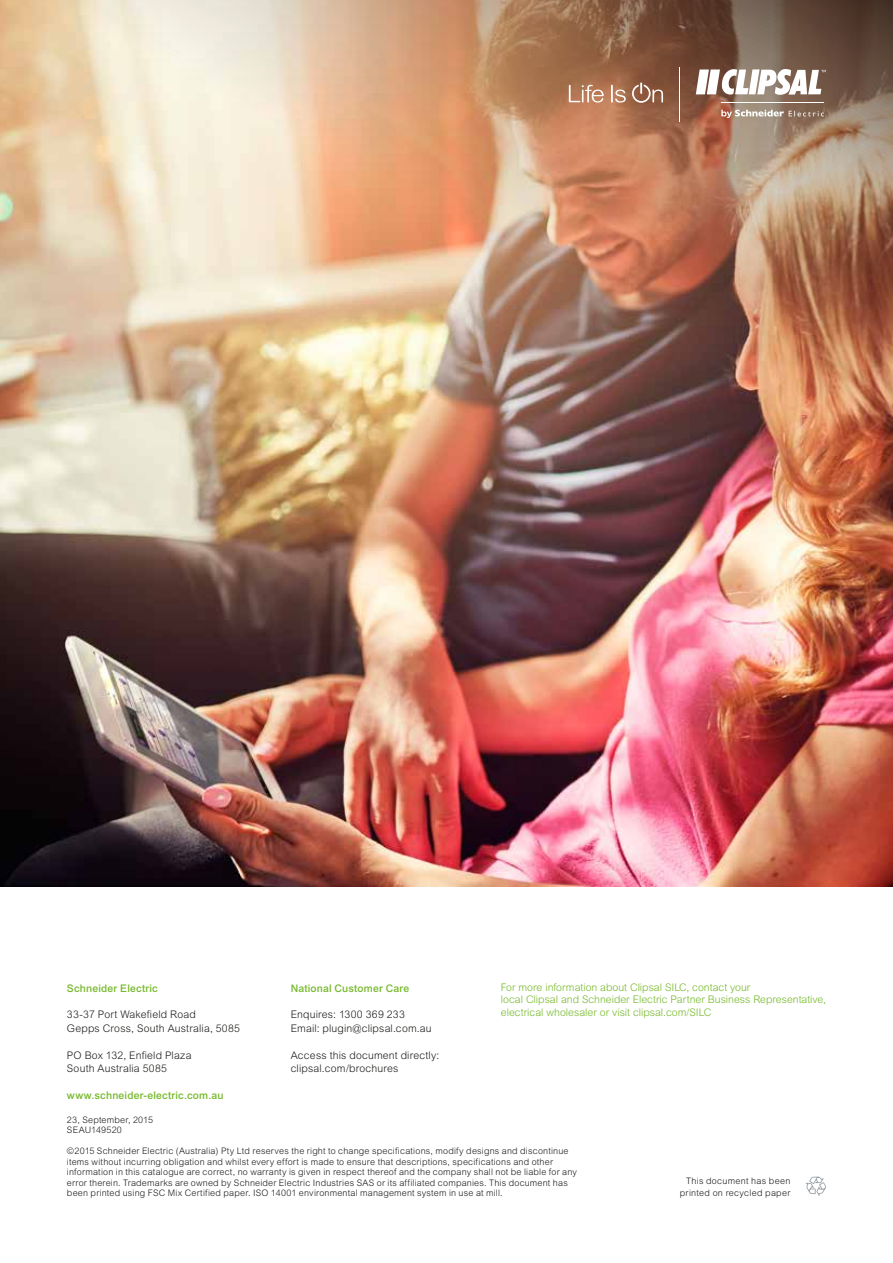
<style>
.page{position:relative;width:893px;height:1263px;background:#fff}
.page>*{position:absolute;margin:0;border:0;box-sizing:border-box;transform-origin:0 0}
.t1{font:300 10.5px/13.5px "Arial MT Std";letter-spacing:.015em;color:#1d1d1b}
.t2{font:300 10.5px/12.6px "Arial MT Std";color:#76b82a}
.t3{font:500 10.5px "Arial MT Std";letter-spacing:.02em;color:#76b82a}
.t4{font:300 9px/10.5px "Arial MT Std";letter-spacing:.02em;color:#1d1d1b}
</style>
<div class="page">
<img style="left:0;top:541px;width:893px;height:346px">
<img style="left:0;top:0;width:893px;height:541px">
<svg style="left:569px;top:85px;width:35px;height:18px"></svg>
<svg style="left:611px;top:85px;width:15px;height:18px"></svg>
<svg style="left:632px;top:83px;width:31px;height:20px"></svg>
<hr style="left:679px;top:67px;width:1px;height:54px;background:#fff">
<hr style="left:722px;top:102px;width:102px;height:1px;background:#fff">
<svg style="left:721px;top:110px;width:103px;height:8px"></svg>
<svg style="left:696px;top:69px;width:130px;height:26px"></svg>
<svg style="left:805px;top:1176px;width:21px;height:20px"></svg>
<p class="t2" style="left:501px;top:980px;width:327px">For more information about Clipsal SILC, contact your<br>local Clipsal and Schneider Electric Partner Business Representative, electrical wholesaler or visit clipsal.com/SILC</p>
<p class="t3" style="left:291px;top:982px;width:120px">National Customer Care</p>
<p class="t1" style="left:291px;top:1008px;width:143px">Enquires: 1300 369 233<br>Email: plugin@clipsal.com.au</p>
<p class="t1" style="left:291px;top:1048px;width:150px">Access this document directly: clipsal.com/brochures</p>
<p class="t3" style="left:67px;top:982px;width:92px">Schneider Electric</p>
<p class="t1" style="left:67px;top:1008px;width:175px">33-37 Port Wakefield Road<br>Gepps Cross, South Australia, 5085</p>
<p class="t1" style="left:67px;top:1048px;width:126px">PO Box 132, Enfield Plaza<br>South Australia 5085</p>
<p class="t3" style="left:67px;top:1089px;width:158px">www.schneider-electric.com.au</p>
<p class="t4" style="left:67px;top:1114px;width:88px">23, September, 2015<br>SEAU149520</p>
<p class="t4" style="left:67px;top:1145px;width:512px">©2015 Schneider Electric (Australia) Pty Ltd reserves the right to change specifications, modify designs and discontinue items without incurring obligation and whilst every effort is made to ensure that descriptions, specifications and other information in this catalogue are correct, no warranty is given in respect thereof and the company shall not be liable for any error therein. Trademarks are owned by Schneider Electric Industries SAS or its affiliated companies. This document has been printed using FSC Mix Certified paper. ISO 14001 environmental management system in use at mill.</p>
<p class="t4" style="left:680px;top:1175px;width:112px;line-height:12px;text-align:right">This document has been printed on recycled paper</p>
</div>
